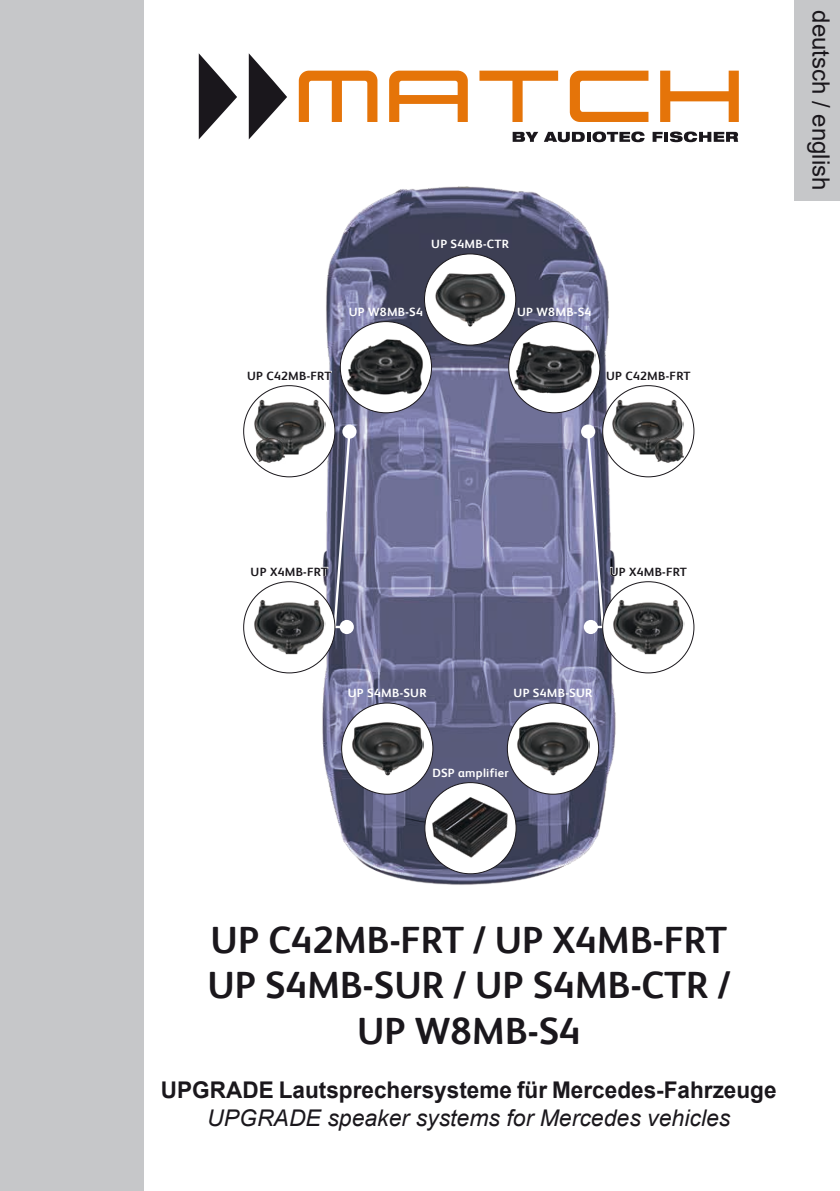
<style>
.page{position:relative;width:840px;height:1191px;background:#fff}
.page>*{position:absolute;margin:0;border:0;box-sizing:border-box;transform-origin:0 0}
.t1{font:700 38px/45.6px "FS Albert";color:#1a171c;text-align:center}
.t2{font:24px "Arial";color:#1a171c}
.t3{font:700 23px "Arial";color:#1a171c}
.t4{font:italic 23px "Arial";color:#1a171c}
.t5{font:700 12px "FS Albert";letter-spacing:.02em;color:#fff}
.t6{font:700 12px "FS Albert";letter-spacing:.02em;color:#1a171c}
</style>
<div class="page">
<svg style="left:512px;top:132px;width:72px;height:10px"></svg>
<svg style="left:587px;top:132px;width:3px;height:10px"></svg>
<svg style="left:592px;top:131px;width:52px;height:11px"></svg>
<svg style="left:652px;top:132px;width:10px;height:10px"></svg>
<svg style="left:664px;top:132px;width:3px;height:10px"></svg>
<svg style="left:669px;top:131px;width:69px;height:11px"></svg>
<svg style="left:298px;top:71px;width:79px;height:51px"></svg>
<svg style="left:479px;top:71px;width:79px;height:51px"></svg>
<svg style="left:569px;top:71px;width:79px;height:51px"></svg>
<svg style="left:660px;top:71px;width:78px;height:51px"></svg>
<svg style="left:249px;top:53px;width:38px;height:86px"></svg>
<svg style="left:199px;top:53px;width:38px;height:86px"></svg>
<svg style="left:389px;top:71px;width:78px;height:51px"></svg>
<div style="left:0;top:0;width:143px;height:1191px;background:#c6c7c9"></div>
<div style="left:794px;top:0;width:45px;height:201px;background:#c6c7c9"></div>
<img style="left:266px;top:186px;width:408px;height:699px">
<div style="left:424px;top:254px;width:91px;height:91px;background:#fff;border-radius:50%"></div>
<img style="left:435px;top:273px;width:71px;height:53px">
<div style="left:340px;top:321px;width:91px;height:92px;background:#fff;border-radius:50%"></div>
<img style="left:352px;top:338px;width:74px;height:59px">
<div style="left:508px;top:321px;width:91px;height:92px;background:#fff;border-radius:50%"></div>
<img style="left:513px;top:341px;width:72px;height:52px">
<div style="left:341px;top:703px;width:91px;height:91px;background:#fff;border-radius:50%"></div>
<img style="left:352px;top:722px;width:71px;height:53px">
<div style="left:507px;top:703px;width:91px;height:91px;background:#fff;border-radius:50%"></div>
<img style="left:516px;top:722px;width:72px;height:53px">
<div style="left:424px;top:782px;width:92px;height:91px;background:#fff;border-radius:50%"></div>
<img style="left:430px;top:796px;width:80px;height:63px">
<svg style="left:583px;top:620px;width:14px;height:14px"></svg>
<svg style="left:585px;top:283px;width:106px;height:349px"></svg>
<div style="left:580px;top:424px;width:15px;height:14px;background:#fff;border-radius:50%"></div>
<div style="left:339px;top:620px;width:14px;height:14px;background:#fff;border-radius:50%"></div>
<svg style="left:247px;top:283px;width:105px;height:349px"></svg>
<div style="left:342px;top:424px;width:14px;height:14px;background:#fff;border-radius:50%"></div>
<div style="left:243px;top:582px;width:92px;height:91px;background:#fff;border-radius:50%"></div>
<img style="left:253px;top:599px;width:72px;height:57px">
<div style="left:602px;top:582px;width:91px;height:91px;background:#fff;border-radius:50%"></div>
<img style="left:612px;top:599px;width:72px;height:57px">
<p class="t5" style="left:431px;top:237px;width:79px">UP S4MB-CTR</p>
<p class="t5" style="left:348px;top:305px;width:76px">UP W8MB-S4</p>
<p class="t5" style="left:517px;top:305px;width:76px">UP W8MB-S4</p>
<p class="t6" style="left:247px;top:368px;width:86px">UP C42MB-FRT</p>
<p class="t6" style="left:606px;top:368px;width:86px">UP C42MB-FRT</p>
<h2 class="t2" style="left:837px;top:10px;width:182px;rotate:90deg">deutsch / english</h2>
<p class="t6" style="left:250px;top:564px;width:79px">UP X4MB-FRT</p>
<p class="t6" style="left:609px;top:564px;width:79px">UP X4MB-FRT</p>
<p class="t5" style="left:347px;top:686px;width:80px">UP S4MB-SUR</p>
<p class="t5" style="left:513px;top:686px;width:80px">UP S4MB-SUR</p>
<p class="t5" style="left:432px;top:765px;width:78px">DSP amplifier</p>
<h1 class="t1" style="left:207px;top:916px;width:524px">UP C42MB-FRT / UP X4MB-FRT<br>UP S4MB-SUR / UP S4MB-CTR /<br>UP W8MB-S4</h1>
<h3 class="t3" style="left:161px;top:1073px;width:617px">UPGRADE Lautsprechersysteme für Mercedes-Fahrzeuge</h3>
<h3 class="t4" style="left:207px;top:1102px;width:524px">UPGRADE speaker systems for Mercedes vehicles</h3>
</div>
